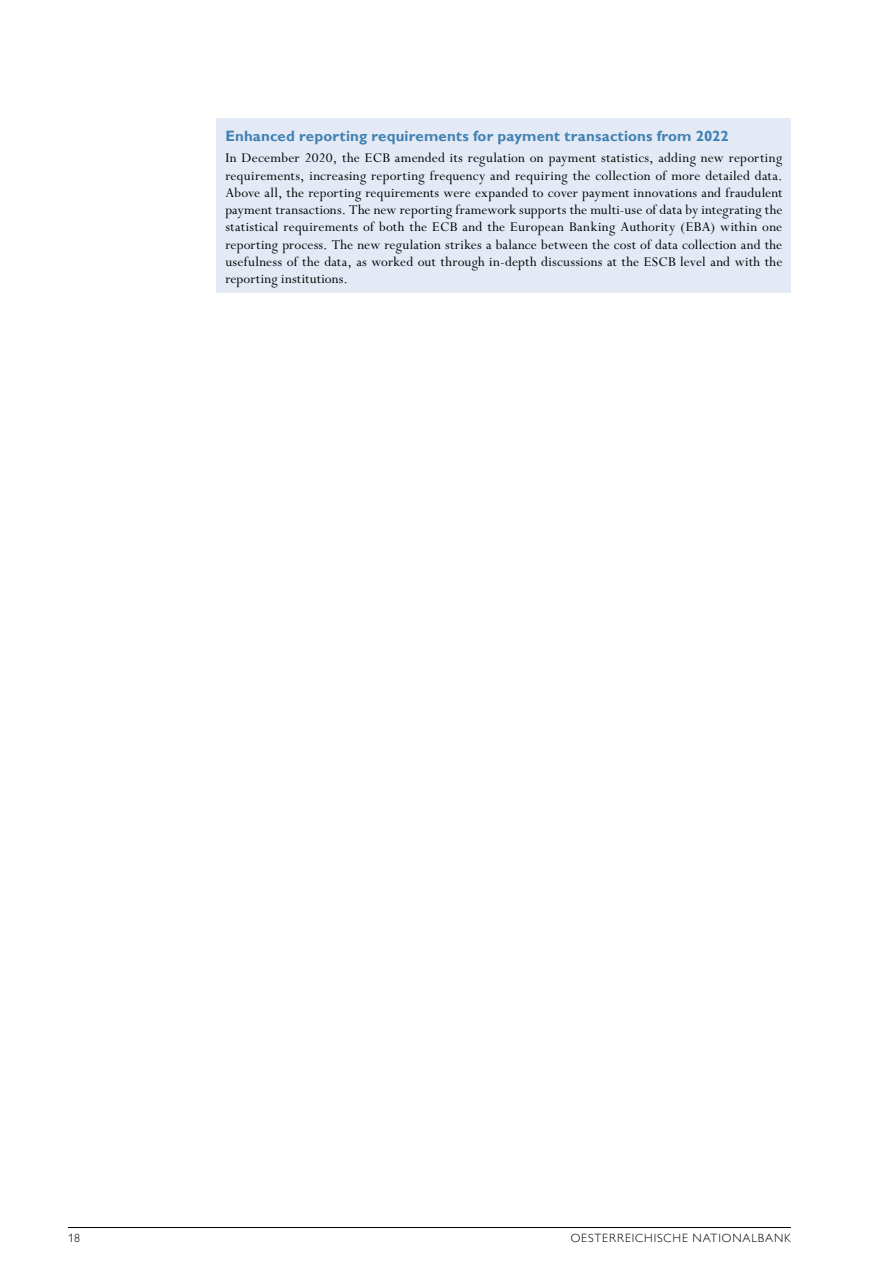
<style>
.page{position:relative;width:893px;height:1263px;background:#fff}
.page>*{position:absolute;margin:0;border:0;box-sizing:border-box;transform-origin:0 0}
.t1{font:15px/17.2px "Perpetua Std";letter-spacing:.01em;color:#000;text-align:justify}
.t2{font:700 15px "Gill Sans MT Pro";letter-spacing:.01em;color:#4181b3}
.t3{font:300 12px "Gill Sans MT Pro";letter-spacing:.075em;color:#000}
</style>
<div class="page">
<hr style="left:68px;top:1227px;width:723px;height:1px;background:#000">
<div style="left:217px;top:118px;width:574px;height:36px;background:#e3eaf5"></div>
<div style="left:217px;top:143px;width:574px;height:150px;background:#e3eaf5"></div>
<p class="t2" style="left:225px;top:127px;width:505px">Enhanced reporting requirements for payment transactions from 2022</p>
<p class="t1" style="left:225px;top:150px;width:559px">In December 2020, the ECB amended its regulation on payment statistics, adding new reporting requirements, increasing reporting frequency and requiring the collection of more detailed data.<br>Above all, the reporting requirements were expanded to cover payment innovations and fraudulent payment transactions. The new reporting framework supports the multi-use of data by integrating the statistical requirements of both the ECB and the European Banking Authority (EBA) within one reporting process. The new regulation strikes a balance between the cost of data collection and the usefulness of the data, as worked out through in-depth discussions at the ESCB level and with the reporting institutions.</p>
<p class="t3" style="left:68px;top:1231px;width:14px">18</p>
<p class="t3" style="left:571px;top:1231px;width:222px">OESTERREICHISCHE NATIONALBANK</p>
</div>
